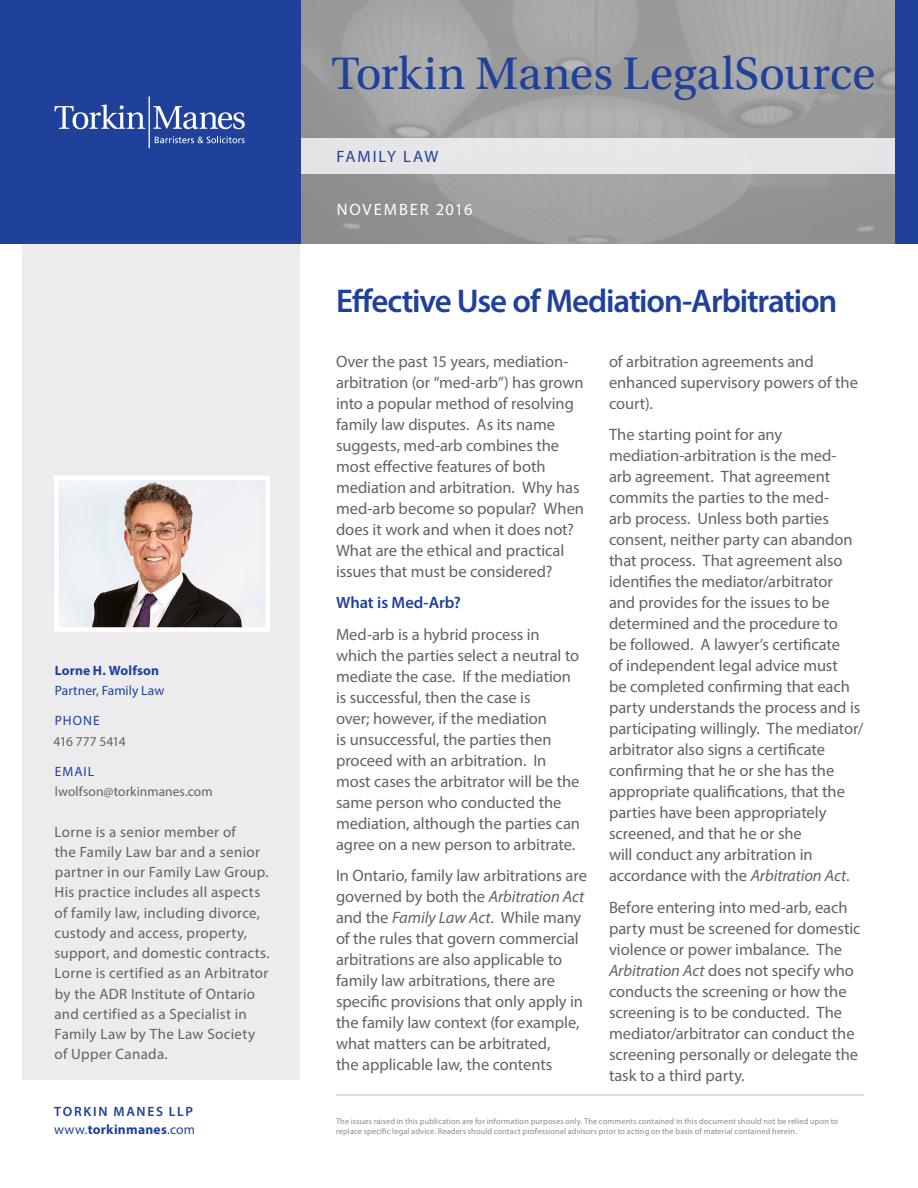
<style>
.page{position:relative;width:918px;height:1188px;background:#fff}
.page>*{position:absolute;margin:0;border:0;box-sizing:border-box;transform-origin:0 0}
.t1{font:48px "Utopia Std";letter-spacing:-.005em;color:#20419a}
.t2{font:600 33px "Myriad Pro";letter-spacing:-.035em;color:#20419a}
.Body_Text{font:16.5px/21px "Myriad Pro";letter-spacing:-.005em;color:#636366}
.Body_Text-2{font:600 16.5px "Myriad Pro";letter-spacing:-.005em;color:#20419a}
.t3{font:16.5px "Myriad Pro";letter-spacing:.11em;color:#fff}
.t4{font:16.5px "Myriad Pro";letter-spacing:.115em;color:#20419a}
.t5{font:15px/20.2px "Myriad Pro";letter-spacing:.02em;color:#636366}
.t6{font:13.5px/20.2px "Myriad Pro";letter-spacing:.005em;color:#636366}
.t7{font:600 13.5px/18px "Myriad Pro";letter-spacing:.13em;color:#20419a}
.t8{font:13.5px/20.2px "Myriad Pro";color:#20419a}
.t9{font:8.25px/10.5px "Myriad Pro";letter-spacing:.02em;color:#87898c}
.s1{font-weight:700}
.s2{color:#20419a}
.s3{font-style:italic}
.s4{font-weight:400}
</style>
<div class="page">
<img style="left:300px;top:0;width:596px;height:243px">
<div style="left:22px;top:0;width:278px;height:1080px;background:#ececee"></div>
<hr style="left:336px;top:1095px;width:528px;height:1px;background:#bcbdc0">
<div style="left:0;top:138px;width:918px;height:36px;background:#ececee"></div>
<div style="left:0;top:0;width:300px;height:243px;background:#20419a"></div>
<svg style="left:55px;top:104px;width:90px;height:25px"></svg>
<svg style="left:153px;top:106px;width:92px;height:23px"></svg>
<hr style="left:149px;top:96px;width:1px;height:52px;background:#fff">
<svg style="left:155px;top:136px;width:90px;height:7px"></svg>
<div style="left:896px;top:0;width:22px;height:243px;background:#20419a"></div>
<img style="left:59px;top:481px;width:183px;height:146px">
<div style="left:54px;top:476px;width:216px;height:156px;border:4px solid #fff"></div>
<h1 class="t1" style="left:332px;top:47px;width:546px">Torkin Manes LegalSource</h1>
<p class="t4" style="left:336px;top:146px;width:104px">FAMILY LAW</p>
<p class="t3" style="left:337px;top:199px;width:137px">NOVEMBER 2016</p>
<p class="t8" style="left:55px;top:660px;width:111px"><span class="s1">Lorne H. Wolfson<br></span>Partner, Family Law</p>
<p class="t6" style="left:54px;top:710px;width:74px"><span class="s2">PHONE<br></span>416 777 5414</p>
<p class="t6" style="left:55px;top:761px;width:159px"><span class="s2">EMAIL </span>lwolfson@torkinmanes.com</p>
<p class="t5" style="left:54px;top:821px;width:217px">Lorne is a senior member of<br>the Family Law bar and a senior partner in our Family Law Group.<br>His practice includes all aspects of family law, including divorce, custody and access, property, support, and domestic contracts.<br>Lorne is certified as an Arbitrator by the ADR Institute of Ontario and certified as a Specialist in<br>Family Law by The Law Society of Upper Canada.</p>
<p class="t2" style="left:336px;top:280px;width:503px">Effective Use of Mediation-Arbitration</p>
<p class="Body_Text" style="left:336px;top:350px;width:250px">Over the past 15 years, mediation&shy;arbitration (or “med-arb”) has grown into a popular method of resolving family law disputes. As its name suggests, med-arb combines the most effective features of both mediation and arbitration. Why has med-arb become so popular? When does it work and when it does not?<br>What are the ethical and practical issues that must be considered?</p>
<p class="Body_Text-2" style="left:336px;top:592px;width:127px">What is Med-Arb?</p>
<p class="Body_Text" style="left:336px;top:623px;width:246px">Med-arb is a hybrid process in which the parties select a neutral to mediate the case. If the mediation is successful, then the case is<br>over; however, if the mediation<br>is unsuccessful, the parties then proceed with an arbitration. In most cases the arbitrator will be the same person who conducted the mediation, although the parties can agree on a new person to arbitrate.</p>
<p class="Body_Text" style="left:336px;top:865px;width:253px">In Ontario, family law arbitrations are governed by both the <span class="s3">Arbitration Act </span>and the <span class="s3">Family Law Act</span>. While many of the rules that govern commercial arbitrations are also applicable to family law arbitrations, there are specific provisions that only apply in the family law context (for example, what matters can be arbitrated,<br>the applicable law, the contents</p>
<p class="Body_Text" style="left:609px;top:350px;width:250px">of arbitration agreements and enhanced supervisory powers of the court).</p>
<p class="Body_Text" style="left:609px;top:424px;width:256px">The starting point for any mediation-arbitration is the med-<br>arb agreement. That agreement commits the parties to the med-<br>arb process. Unless both parties consent, neither party can abandon that process. That agreement also identifies the mediator/arbitrator<br>and provides for the issues to be determined and the procedure to<br>be followed. A lawyer’s certificate<br>of independent legal advice must<br>be completed confirming that each party understands the process and is participating willingly. The mediator/ arbitrator also signs a certificate confirming that he or she has the appropriate qualifications, that the parties have been appropriately screened, and that he or she<br>will conduct any arbitration in accordance with the <span class="s3">Arbitration Act</span>.</p>
<p class="Body_Text" style="left:609px;top:896px;width:253px">Before entering into med-arb, each party must be screened for domestic violence or power imbalance. The <span class="s3">Arbitration Act</span> does not specify who conducts the screening or how the screening is to be conducted. The mediator/arbitrator can conduct the screening personally or delegate the task to a third party.</p>
<p class="t7" style="left:54px;top:1102px;width:142px">TORKIN MANES LLP <span class="s4">www.</span><span class="s1">torkinmanes</span><span class="s4">.com</span></p>
<p class="t9" style="left:336px;top:1115px;width:504px">The issues raised in this publication are for information purposes only. The comments contained in this document should not be relied upon to replace specific legal advice. Readers should contact professional advisors prior to acting on the basis of material contained herein.</p>
</div>
